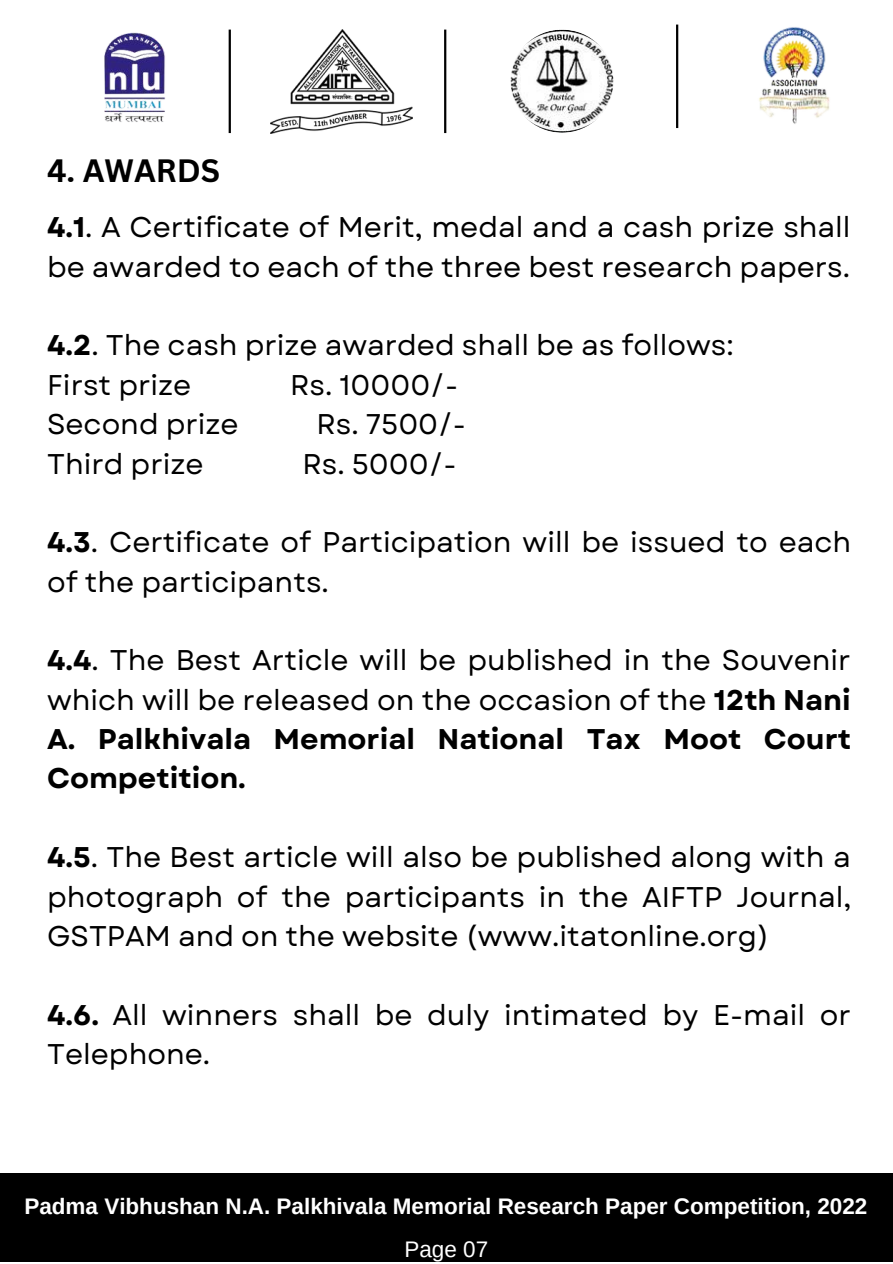
<style>
.page{position:relative;width:893px;height:1264px;background:#fff}
.page>*{position:absolute;margin:0;border:0;box-sizing:border-box;transform-origin:0 0}
.t1{font:700 31.5px "Canva Sans";color:#000}
.t2{font:28.5px/39.3px "Garet";color:#000}
.t3{font:700 22.5px "Arimo";color:#fff}
.t4{font:22.5px "Arimo";color:#fff}
.s1{font-weight:700}
</style>
<div class="page">
<img style="left:759px;top:27px;width:71px;height:97px">
<img style="left:510px;top:30px;width:103px;height:103px;border-radius:50%">
<hr style="left:444px;top:30px;width:2px;height:103px;background:#000">
<hr style="left:676px;top:25px;width:2px;height:103px;background:#000">
<div style="left:0;top:1173px;width:892px;height:88px;background:#000"></div>
<img style="left:104px;top:29px;width:127px;height:105px">
<img style="left:271px;top:30px;width:141px;height:103px">
<p class="t1" style="left:47px;top:149px;width:175px">4. AWARDS</p>
<p class="t2" style="left:47px;top:208px;width:805px"><span class="s1">4.1</span>. A Certificate of Merit, medal and a cash prize shall be awarded to each of the three best research papers.</p>
<p class="t2" style="left:47px;top:326px;width:688px"><span class="s1">4.2</span>. The cash prize awarded shall be as follows:<br>First prize</p>
<p class="t2" style="left:290px;top:365px;width:169px">Rs. 10000/-</p>
<p class="t2" style="left:47px;top:405px;width:193px">Second prize</p>
<p class="t2" style="left:316px;top:405px;width:151px">Rs. 7500/-</p>
<p class="t2" style="left:47px;top:444px;width:158px">Third prize</p>
<p class="t2" style="left:302px;top:444px;width:155px">Rs. 5000/-</p>
<p class="t2" style="left:47px;top:523px;width:805px"><span class="s1">4.3</span>. Certificate of Participation will be issued to each of the participants.</p>
<p class="t2" style="left:47px;top:641px;width:805px;text-align:justify"><span class="s1">4.4</span>. The Best Article will be published in the Souvenir which will be released on the occasion of the <span class="s1">12th Nani A. Palkhivala Memorial National Tax Moot Court Competition.</span></p>
<p class="t2" style="left:47px;top:837px;width:805px;text-align:justify"><span class="s1">4.5</span>. The Best article will also be published along with a photograph of the participants in the AIFTP Journal, GSTPAM and on the website (www.itatonline.org)</p>
<p class="t2" style="left:47px;top:995px;width:805px"><span class="s1">4.6.</span> All winners shall be duly intimated by E-mail or<br>Telephone.</p>
<p class="t3" style="left:24px;top:1193px;width:844px">Padma Vibhushan N.A. Palkhivala Memorial Research Paper Competition, 2022</p>
<p class="t4" style="left:404px;top:1236px;width:85px">Page 07</p>
</div>
